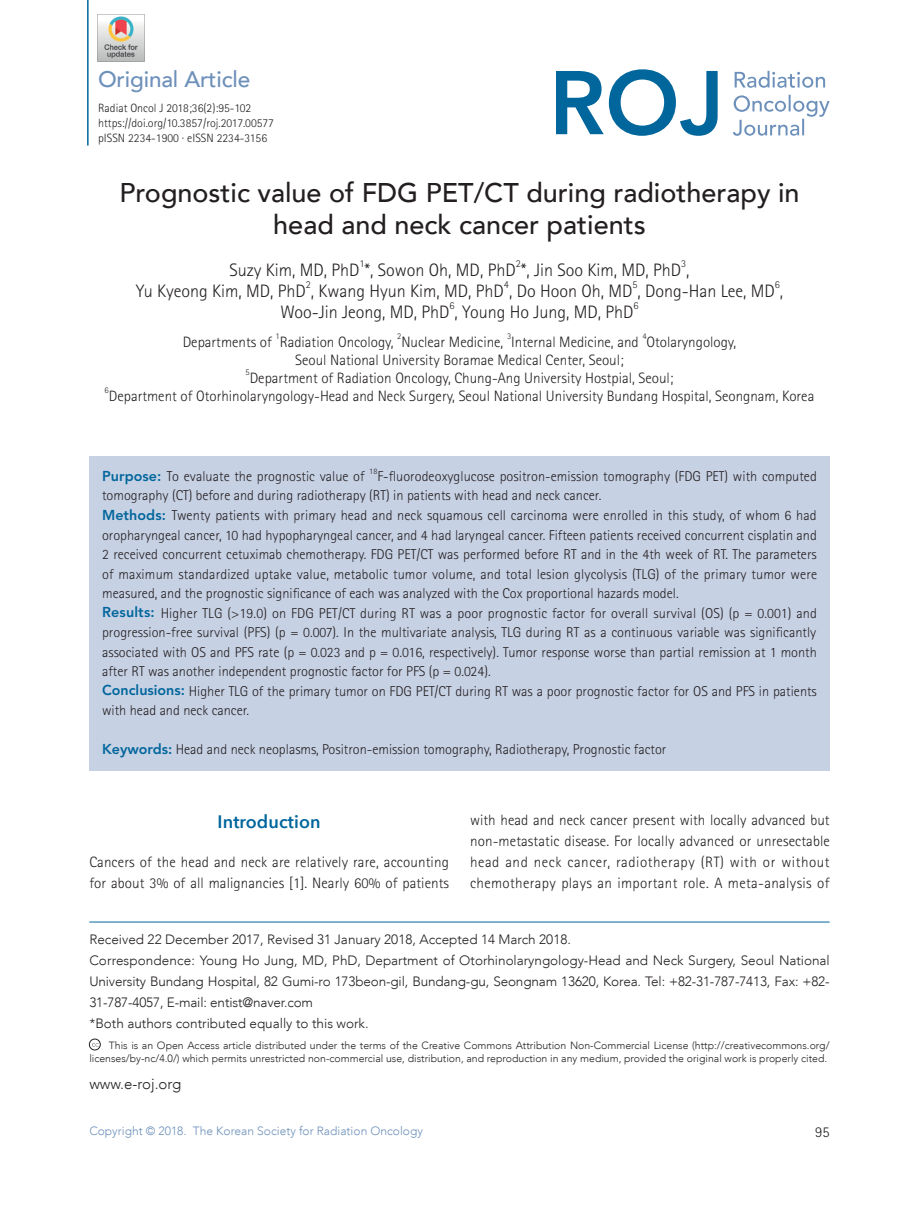
<style>
.page{position:relative;width:919px;height:1217px;background:#fff}
.page>*{position:absolute;margin:0;border:0;box-sizing:border-box;transform-origin:0 0}
.t1{font:500 27px/32.4px "Avenir LT";color:#231f20;text-align:center}
.t2{font:500 22.5px "Avenir LT";letter-spacing:-.005em;color:#6d90ba}
.t3{font:300 18px "Rotis Sans Serif";color:#231f20}
.t4{font:600 18px "Avenir Next";letter-spacing:.005em;color:#01669c}
.t5{font:300 15px/21px "Rotis Sans Serif";color:#231f20}
.t6{font:300 15px "Avenir LT";color:#231f20}
.t7{font:300 14.25px/19.5px "Rotis Sans Serif";color:#231f20}
.t8{font:300 13.5px/21px "Avenir LT";color:#231f20}
.t9{font:300 12px/15px "Rotis Sans Serif";color:#231f20}
.t10{font:300 12px "Avenir LT";color:#6d90ba}
.t11{font:300 10.5px/13.5px "Avenir LT";color:#231f20;text-align:right}
.t12{font:300 10.5px "Rotis Sans Serif";color:#231f20}
.t13{font:300 8.7px "Rotis Sans Serif";color:#231f20}
.t14{font:300 8.25px "Rotis Sans Serif";color:#231f20}
.s1{font-family:"Avenir LT Std";font-weight:800;color:#01669c}
</style>
<div class="page">
<svg style="left:733px;top:95px;width:96px;height:41px"></svg>
<svg style="left:734px;top:71px;width:91px;height:17px"></svg>
<svg style="left:556px;top:69px;width:161px;height:67px"></svg>
<hr style="left:87px;top:0;width:2px;height:145px;background:#01669c">
<div style="left:89px;top:1038px;width:11px;height:11px;border:1px solid #231f20;border-radius:50%"></div>
<div style="left:89px;top:456px;width:740px;height:314px;background:#c7d1e4"></div>
<hr style="left:89px;top:921px;width:740px;height:1px;background:#01669c">
<img style="left:98px;top:14px;width:46px;height:47px">
<h2 class="t2" style="left:98px;top:66px;width:154px">Original Article</h2>
<p class="t9" style="left:98px;top:101px;width:177px">Radiat Oncol J 2018;36(2):95-102 https://doi.org/10.3857/roj.2017.00577 pISSN 2234-1900 · eISSN 2234-3156</p>
<h1 class="t1" style="left:119px;top:177px;width:681px">Prognostic value of FDG PET/CT during radiotherapy in head and neck cancer patients</h1>
<p class="t3" style="left:229px;top:259px;width:461px">Suzy Kim, MD, PhD *, Sowon Oh, MD, PhD *, Jin Soo Kim, MD, PhD ,</p>
<p class="t12" style="left:359px;top:257px;width:7px">1</p>
<p class="t12" style="left:515px;top:257px;width:7px">2</p>
<p class="t12" style="left:681px;top:257px;width:7px">3</p>
<p class="t3" style="left:136px;top:280px;width:649px">Yu Kyeong Kim, MD, PhD , Kwang Hyun Kim, MD, PhD , Do Hoon Oh, MD , Dong-Han Lee, MD ,</p>
<p class="t12" style="left:306px;top:278px;width:7px">2</p>
<p class="t12" style="left:504px;top:278px;width:7px">4</p>
<p class="t12" style="left:632px;top:278px;width:7px">5</p>
<p class="t12" style="left:774px;top:278px;width:7px">6</p>
<p class="t3" style="left:280px;top:301px;width:354px">Woo-Jin Jeong, MD, PhD , Young Ho Jung, MD, PhD</p>
<p class="t12" style="left:449px;top:299px;width:7px">6</p>
<p class="t12" style="left:633px;top:299px;width:7px">6</p>
<p class="t5" style="left:183px;top:331px;width:91px">Departments of</p>
<p class="t13" style="left:275px;top:331px;width:6px">1</p>
<p class="t5" style="left:280px;top:331px;width:115px">Radiation Oncology,</p>
<p class="t13" style="left:397px;top:331px;width:6px">2</p>
<p class="t5" style="left:401px;top:331px;width:103px">Nuclear Medicine,</p>
<p class="t13" style="left:507px;top:331px;width:6px">3</p>
<p class="t5" style="left:511px;top:331px;width:129px">Internal Medicine, and</p>
<p class="t13" style="left:642px;top:331px;width:6px">4</p>
<p class="t5" style="left:646px;top:331px;width:91px">Otolaryngology,</p>
<p class="t5" style="left:295px;top:349px;width:330px">Seoul National University Boramae Medical Center, Seoul;</p>
<p class="t13" style="left:245px;top:367px;width:6px">5</p>
<p class="t5" style="left:250px;top:367px;width:425px">Department of Radiation Oncology, Chung-Ang University Hostpial, Seoul;</p>
<p class="t13" style="left:105px;top:385px;width:6px">6</p>
<p class="t5" style="left:109px;top:385px;width:707px">Department of Otorhinolaryngology-Head and Neck Surgery, Seoul National University Bundang Hospital, Seongnam, Korea</p>
<p class="t7" style="left:102px;top:466px;width:264px"><span class="s1">Purpose:</span> To evaluate the prognostic value of</p>
<p class="t14" style="left:369px;top:466px;width:10px">18</p>
<p class="t7" style="left:102px;top:466px;width:716px;text-indent:275px">F-fluorodeoxyglucose positron-emission tomography (FDG PET) with computed tomography (CT) before and during radiotherapy (RT) in patients with head and neck cancer.<br><span class="s1">Methods:</span> Twenty patients with primary head and neck squamous cell carcinoma were enrolled in this study, of whom 6 had oropharyngeal cancer, 10 had hypopharyngeal cancer, and 4 had laryngeal cancer. Fifteen patients received concurrent cisplatin and 2 received concurrent cetuximab chemotherapy. FDG PET/CT was performed before RT and in the 4th week of RT. The parameters of maximum standardized uptake value, metabolic tumor volume, and total lesion glycolysis (TLG) of the primary tumor were measured, and the prognostic significance of each was analyzed with the Cox proportional hazards model.<br><span class="s1">Results:</span> Higher TLG (&gt;19.0) on FDG PET/CT during RT was a poor prognostic factor for overall survival (OS) (p = 0.001) and progression-free survival (PFS) (p = 0.007). In the multivariate analysis, TLG during RT as a continuous variable was significantly associated with OS and PFS rate (p = 0.023 and p = 0.016, respectively). Tumor response worse than partial remission at 1 month after RT was another independent prognostic factor for PFS (p = 0.024).<br><span class="s1">Conclusions:</span> Higher TLG of the primary tumor on FDG PET/CT during RT was a poor prognostic factor for OS and PFS in patients with head and neck cancer.</p>
<p class="t7" style="left:102px;top:739px;width:565px"><span class="s1">Keywords:</span> Head and neck neoplasms, Positron-emission tomography, Radiotherapy, Prognostic factor</p>
<p class="t4" style="left:217px;top:810px;width:104px">Introduction</p>
<p class="t5" style="left:89px;top:851px;width:361px">Cancers of the head and neck are relatively rare, accounting for about 3% of all malignancies [1]. Nearly 60% of patients</p>
<p class="t5" style="left:470px;top:809px;width:361px;text-align:justify">with head and neck cancer present with locally advanced but non-metastatic disease. For locally advanced or unresectable head and neck cancer, radiotherapy (RT) with or without chemotherapy plays an important role. A meta-analysis of</p>
<p class="t8" style="left:89px;top:928px;width:742px">Received 22 December 2017, Revised 31 January 2018, Accepted 14 March 2018.<br>Correspondence: Young Ho Jung, MD, PhD, Department of Otorhinolaryngology-Head and Neck Surgery, Seoul National University Bundang Hospital, 82 Gumi-ro 173beon-gil, Bundang-gu, Seongnam 13620, Korea. Tel: +82-31-787-7413, Fax: +82- 31-787-4057, E-mail: entist@naver.com<br>*Both authors contributed equally to this work.</p>
<p class="t11" style="left:89px;top:1037px;width:741px">This is an Open Access article distributed under the terms of the Creative Commons Attribution Non-Commercial License (http://creativecommons.org/ licenses/by-nc/4.0/) which permits unrestricted non-commercial use, distribution, and reproduction in any medium, provided the original work is properly cited.</p>
<p class="t6" style="left:89px;top:1074px;width:94px">www.e-roj.org</p>
<p class="t10" style="left:89px;top:1123px;width:335px">Copyright © 2018. The Korean Society for Radiation Oncology</p>
<p class="t5" style="left:815px;top:1121px;width:16px">95</p>
</div>
